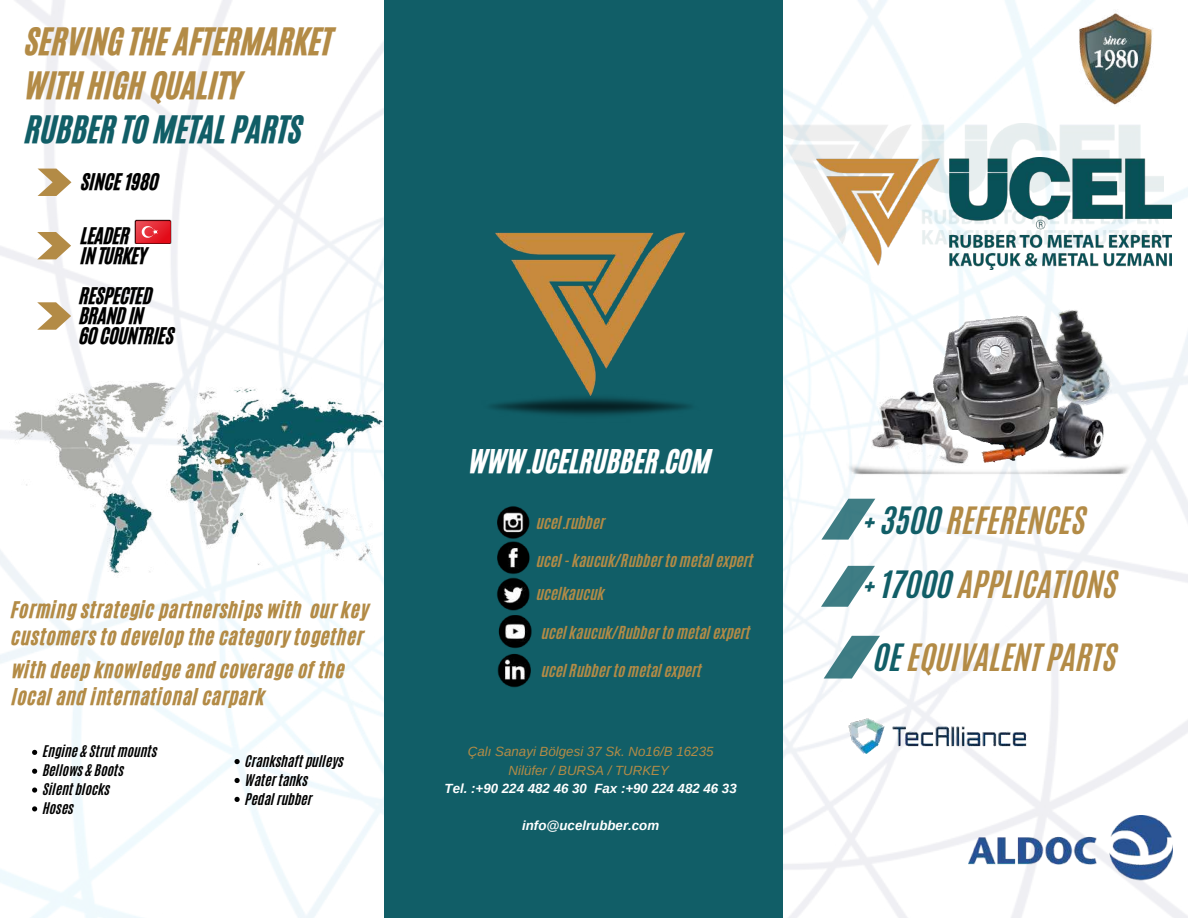
<style>
.page{position:relative;width:1188px;height:918px;background:#fff}
.page>*{position:absolute;margin:0;border:0;box-sizing:border-box;transform-origin:0 0}
.t1{font:31.8px/44.4px "CA Generated";color:#b38b46}
.t2{font:31.8px "CA Generated";color:#115e67}
.t3{font:31.5px/64.1px "CA Generated";color:#b38b46}
.t4{font:27.6px "CA Generated";color:#fff}
.t5{font:19.35px/27px "CA Generated";letter-spacing:.035em;color:#b38b46}
.t6{font:19.35px/20.1px "CA Generated";letter-spacing:-.015em;color:#000}
.t7{font:15px "CA Generated";color:#b38b46}
.t8{font:13.5px/18.9px "CA Generated";color:#000}
.t9{font:italic 700 13.35px "Arimo";color:#fff}
.t10{font:italic 13.35px/18.6px "Arimo";color:#b38b46;text-align:center}
.s1{color:#115e67}
</style>
<div class="page">
<img style="left:0;top:0;width:1188px;height:918px">
<img style="left:783px;top:124px;width:381px;height:125px">
<div style="left:385px;top:0;width:398px;height:918px;background:#115e67"></div>
<svg style="left:824px;top:636px;width:56px;height:43px"></svg>
<svg style="left:821px;top:499px;width:54px;height:41px"></svg>
<svg style="left:821px;top:566px;width:54px;height:41px"></svg>
<svg style="left:38px;top:169px;width:33px;height:27px"></svg>
<img style="left:3px;top:376px;width:382px;height:205px">
<svg style="left:37px;top:232px;width:34px;height:27px"></svg>
<svg style="left:135px;top:220px;width:36px;height:24px"></svg>
<svg style="left:37px;top:302px;width:34px;height:28px"></svg>
<img style="left:816px;top:157px;width:356px;height:113px">
<img style="left:496px;top:232px;width:190px;height:171px">
<img style="left:1068px;top:398px;width:57px;height:30px">
<img style="left:1068px;top:303px;width:50px;height:109px">
<img style="left:872px;top:391px;width:48px;height:37px">
<img style="left:920px;top:293px;width:148px;height:135px">
<img style="left:783px;top:428px;width:405px;height:58px">
<img style="left:497px;top:544px;width:33px;height:30px">
<img style="left:497px;top:506px;width:33px;height:38px">
<img style="left:497px;top:577px;width:33px;height:34px">
<img style="left:498px;top:616px;width:34px;height:32px">
<img style="left:497px;top:654px;width:34px;height:34px">
<img style="left:1067px;top:10px;width:97px;height:96px">
<img style="left:805px;top:696px;width:270px;height:83px">
<img style="left:969px;top:816px;width:203px;height:71px">
<svg style="left:32px;top:750px;width:5px;height:5px"></svg>
<svg style="left:32px;top:769px;width:5px;height:5px"></svg>
<svg style="left:32px;top:788px;width:5px;height:5px"></svg>
<svg style="left:32px;top:806px;width:5px;height:5px"></svg>
<svg style="left:235px;top:759px;width:5px;height:5px"></svg>
<svg style="left:235px;top:778px;width:5px;height:5px"></svg>
<svg style="left:235px;top:797px;width:5px;height:5px"></svg>
<h1 class="t1" style="left:26px;top:19px;width:309px">SERVING THE AFTERMARKET<br>WITH HIGH QUALITY</h1>
<h1 class="t2" style="left:26px;top:107px;width:279px">RUBBER TO METAL PARTS</h1>
<p class="t6" style="left:81px;top:172px;width:79px">SINCE 1980</p>
<p class="t6" style="left:81px;top:226px;width:67px">LEADER<br>IN TURKEY</p>
<p class="t6" style="left:80px;top:286px;width:96px">RESPECTED<br>BRAND IN<br>60 COUNTRIES</p>
<p class="t5" style="left:12px;top:596px;width:359px">Forming strategic partnerships with our key customers to develop the category together</p>
<p class="t5" style="left:12px;top:656px;width:334px">with deep knowledge and coverage of the local and international carpark</p>
<p class="t8" style="left:43px;top:742px;width:116px">Engine &amp; Strut mounts<br>Bellows &amp; Boots<br>Silent blocks<br>Hoses</p>
<p class="t8" style="left:246px;top:752px;width:100px">Crankshaft pulleys<br>Water tanks<br>Pedal rubber</p>
<h3 class="t4" style="left:469px;top:442px;width:244px">WWW.UCELRUBBER.COM</h3>
<p class="t7" style="left:537px;top:512px;width:70px">ucel.rubber</p>
<p class="t7" style="left:537px;top:550px;width:218px">ucel - kaucuk/Rubber to metal expert</p>
<p class="t7" style="left:537px;top:583px;width:69px">ucelkaucuk</p>
<p class="t7" style="left:542px;top:622px;width:210px">ucel kaucuk/Rubber to metal expert</p>
<p class="t7" style="left:542px;top:660px;width:162px">ucel Rubber to metal expert</p>
<p class="t10" style="left:468px;top:742px;width:247px">Çalı Sanayi Bölgesi 37 Sk. No16/B 16235<br>Nilüfer / BURSA / TURKEY</p>
<p class="t9" style="left:445px;top:781px;width:294px">Tel. :+90 224 482 46 30 Fax :+90 224 482 46 33</p>
<p class="t9" style="left:522px;top:818px;width:139px">info@ucelrubber.com</p>
<h2 class="t3" style="left:864px;top:489px;width:256px"><span class="s1">+ 3500</span> REFERENCES<br><span class="s1">+ 17000</span> APPLICATIONS</h2>
<h2 class="t3" style="left:875px;top:626px;width:244px"><span class="s1">OE</span> EQUIVALENT PARTS</h2>
</div>
